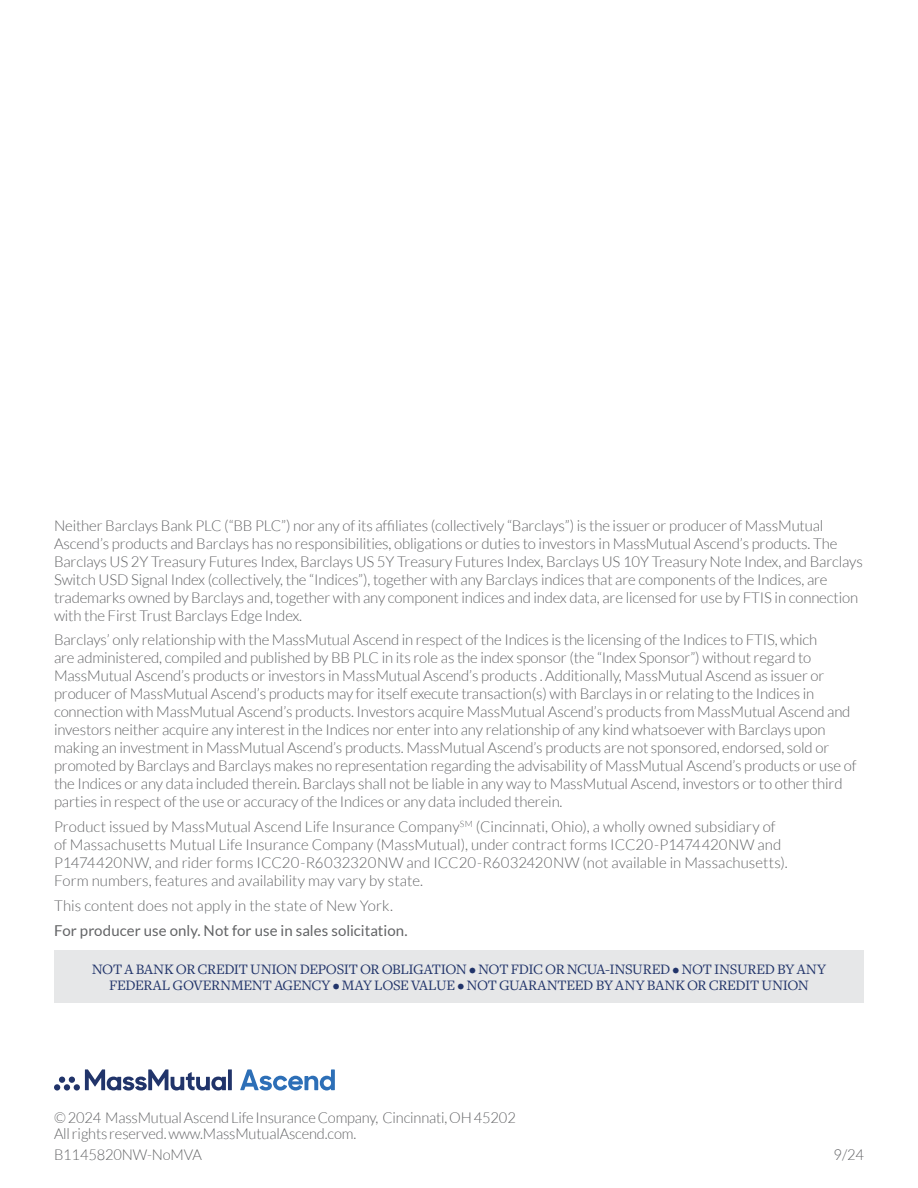
<style>
.page{position:relative;width:918px;height:1188px;background:#fff}
.page>*{position:absolute;margin:0;border:0;box-sizing:border-box;transform-origin:0 0}
.t1{font:300 15px/18px "Lato";letter-spacing:-.01em;color:#636466}
.t2{font:15px/16.5px "Freight Text Pro";letter-spacing:-.025em;color:#21346a;text-align:center}
.t3{font:15px "Lato";letter-spacing:.005em;color:#636466}
.t4{font:300 15px "Lato";letter-spacing:.01em;color:#636466}
</style>
<div class="page">
<svg style="left:240px;top:1069px;width:95px;height:22px"></svg>
<svg style="left:228px;top:1069px;width:4px;height:21px"></svg>
<svg style="left:85px;top:1069px;width:141px;height:22px"></svg>
<div style="left:74px;top:1084px;width:6px;height:7px;background:#21346a;border-radius:50%"></div>
<div style="left:64px;top:1084px;width:6px;height:7px;background:#21346a;border-radius:50%"></div>
<div style="left:54px;top:1084px;width:6px;height:7px;background:#21346a;border-radius:50%"></div>
<svg style="left:59px;top:1077px;width:16px;height:6px"></svg>
<div style="left:54px;top:951px;width:810px;height:52px;background:#e6e7e8"></div>
<p class="t1" style="left:54px;top:516px;width:810px">Neither Barclays Bank PLC (“BB PLC”) nor any of its affiliates (collectively “Barclays”) is the issuer or producer of MassMutual Ascend’s products and Barclays has no responsibilities, obligations or duties to investors in MassMutual Ascend’s products. The Barclays US 2Y Treasury Futures Index, Barclays US 5Y Treasury Futures Index, Barclays US 10Y Treasury Note Index, and Barclays Switch USD Signal Index (collectively, the “Indices”), together with any Barclays indices that are components of the Indices, are trademarks owned by Barclays and, together with any component indices and index data, are licensed for use by FTIS in connection with the First Trust Barclays Edge Index.</p>
<p class="t1" style="left:54px;top:631px;width:804px">Barclays’ only relationship with the MassMutual Ascend in respect of the Indices is the licensing of the Indices to FTIS, which<br>are administered, compiled and published by BB PLC in its role as the index sponsor (the “Index Sponsor”) without regard to MassMutual Ascend’s products or investors in MassMutual Ascend’s products . Additionally, MassMutual Ascend as issuer or producer of MassMutual Ascend’s products may for itself execute transaction(s) with Barclays in or relating to the Indices in connection with MassMutual Ascend’s products. Investors acquire MassMutual Ascend’s products from MassMutual Ascend and investors neither acquire any interest in the Indices nor enter into any relationship of any kind whatsoever with Barclays upon making an investment in MassMutual Ascend’s products. MassMutual Ascend’s products are not sponsored, endorsed, sold or promoted by Barclays and Barclays makes no representation regarding the advisability of MassMutual Ascend’s products or use of the Indices or any data included therein. Barclays shall not be liable in any way to MassMutual Ascend, investors or to other third parties in respect of the use or accuracy of the Indices or any data included therein.</p>
<p class="t1" style="left:54px;top:818px;width:735px">Product issued by MassMutual Ascend Life Insurance Company<sup>SM</sup> (Cincinnati, Ohio), a wholly owned subsidiary of of Massachusetts Mutual Life Insurance Company (MassMutual), under contract forms ICC20-P1474420NW and P1474420NW, and rider forms ICC20-R6032320NW and ICC20-R6032420NW (not available in Massachusetts).<br>Form numbers, features and availability may vary by state.</p>
<p class="t4" style="left:54px;top:897px;width:341px">This content does not apply in the state of New York.</p>
<p class="t3" style="left:54px;top:922px;width:355px">For producer use only. Not for use in sales solicitation.</p>
<p class="t2" style="left:92px;top:960px;width:736px">NOT A BANK OR CREDIT UNION DEPOSIT OR OBLIGATION • NOT FDIC OR NCUA-INSURED • NOT INSURED BY ANY<br>FEDERAL GOVERNMENT AGENCY • MAY LOSE VALUE • NOT GUARANTEED BY ANY BANK OR CREDIT UNION</p>
<p class="t1" style="left:54px;top:1110px;width:463px;line-height:15.8px">© 2024 MassMutual Ascend Life Insurance Company, Cincinnati, OH 45202<br>All rights reserved. www.MassMutualAscend.com.</p>
<p class="t1" style="left:54px;top:1145px;width:149px">B1145820NW-NoMVA</p>
<p class="t1" style="left:834px;top:1145px;width:32px">9/24</p>
</div>
